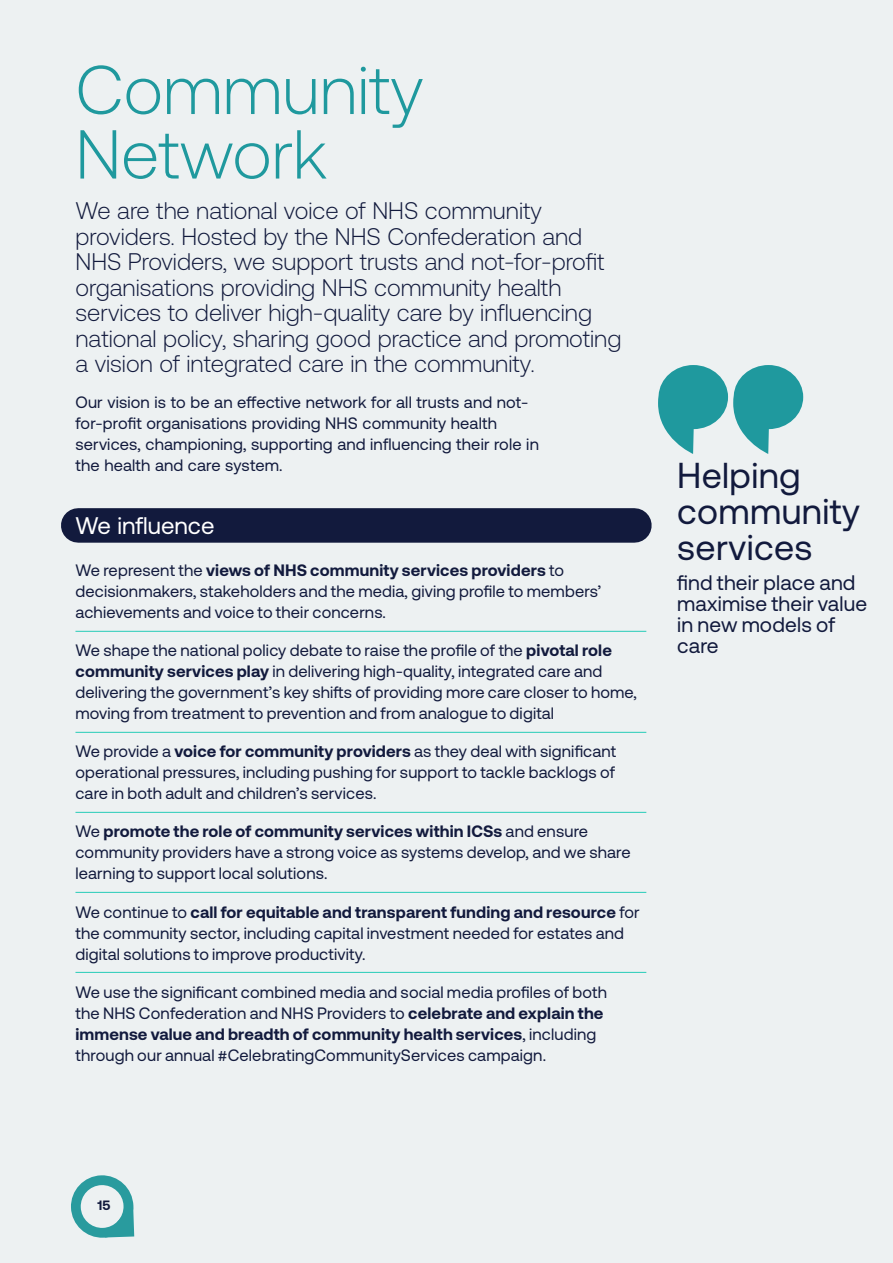
<style>
.page{position:relative;width:893px;height:1263px;background:#edf1f2}
.page>*{position:absolute;margin:0;border:0;box-sizing:border-box;transform-origin:0 0}
.Heading_1{font:300 69px/64.5px "Aeonik Pro";color:#1f999e}
.Large_Pull_Quote{font:36px/36px "Aeonik Pro";letter-spacing:.01em;color:#121a3d}
.Standfirst{font:300 24px/25.5px "Aeonik Pro";color:#121a3d}
.Heading_3{font:24px "Aeonik Pro";color:#fff}
.Small_Pull_Quote{font:21px/21px "Aeonik Pro";letter-spacing:.01em;color:#121a3d}
.Teal_-_Bullet_Rule{font:16.5px/21px "Aeonik Pro";letter-spacing:.01em;color:#121a3d}
.Bullet_-_No_Rule{font:16.5px/21px "Aeonik Pro";letter-spacing:.01em;color:#121a3d}
.Body_Copy{font:16.5px/21px "Aeonik Pro";letter-spacing:.01em;color:#121a3d}
.t1{font:700 13.5px "Aeonik Pro";color:#121a3d}
.s1{font-weight:700}
</style>
<div class="page">
<svg style="left:71px;top:1175px;width:63px;height:63px"></svg>
<div style="left:78px;top:508px;width:556px;height:35px;background:#121a3d"></div>
<svg style="left:658px;top:365px;width:145px;height:89px"></svg>
<hr style="left:75px;top:631px;width:571px;height:1px;background:#26ccb8">
<hr style="left:75px;top:732px;width:571px;height:1px;background:#26ccb8">
<hr style="left:75px;top:812px;width:571px;height:1px;background:#26ccb8">
<hr style="left:75px;top:892px;width:571px;height:1px;background:#26ccb8">
<hr style="left:75px;top:972px;width:571px;height:1px;background:#26ccb8">
<p class="Heading_1" style="left:75px;top:58px;width:349px">Community<br>Network</p>
<p class="Standfirst" style="left:75px;top:198px;width:547px">We are the national voice of NHS community providers. Hosted by the NHS Confederation and NHS Providers, we support trusts and not-for-profit organisations providing NHS community health services to deliver high-quality care by influencing national policy, sharing good practice and promoting a vision of integrated care in the community.</p>
<p class="Body_Copy" style="left:75px;top:392px;width:465px">Our vision is to be an effective network for all trusts and not&shy;for-profit organisations providing NHS community health services, championing, supporting and influencing their role in the health and care system.</p>
<p class="Heading_3" style="left:75px;top:513px;width:140px">We influence</p>
<p class="Teal_-_Bullet_Rule" style="left:75px;top:560px;width:527px">We represent the <span class="s1">views of NHS community services providers</span> to decisionmakers, stakeholders and the media, giving profile to members’ achievements and voice to their concerns.</p>
<p class="Teal_-_Bullet_Rule" style="left:75px;top:640px;width:563px">We shape the national policy debate to raise the profile of the <span class="s1">pivotal role community services play</span> in delivering high-quality, integrated care and delivering the government’s key shifts of providing more care closer to home, moving from treatment to prevention and from analogue to digital</p>
<p class="Teal_-_Bullet_Rule" style="left:75px;top:741px;width:542px;text-align:justify">We provide a <span class="s1">voice for community providers</span> as they deal with significant operational pressures, including pushing for support to tackle backlogs of care in both adult and children’s services.</p>
<p class="Teal_-_Bullet_Rule" style="left:75px;top:821px;width:557px">We <span class="s1">promote the role of community services within ICSs</span> and ensure community providers have a strong voice as systems develop, and we share learning to support local solutions.</p>
<p class="Teal_-_Bullet_Rule" style="left:75px;top:901px;width:566px">We continue to <span class="s1">call for equitable and transparent funding and resource</span> for the community sector, including capital investment needed for estates and digital solutions to improve productivity.</p>
<p class="Bullet_-_No_Rule" style="left:75px;top:981px;width:533px">We use the significant combined media and social media profiles of both the NHS Confederation and NHS Providers to <span class="s1">celebrate and explain the immense value and breadth of community health services</span>, including through our annual #CelebratingCommunityServices campaign.</p>
<p class="Large_Pull_Quote" style="left:677px;top:458px;width:184px">Helping community services</p>
<p class="Small_Pull_Quote" style="left:677px;top:572px;width:192px">find their place and maximise their value in new models of care</p>
<p class="t1" style="left:97px;top:1197px;width:14px">15</p>
</div>
